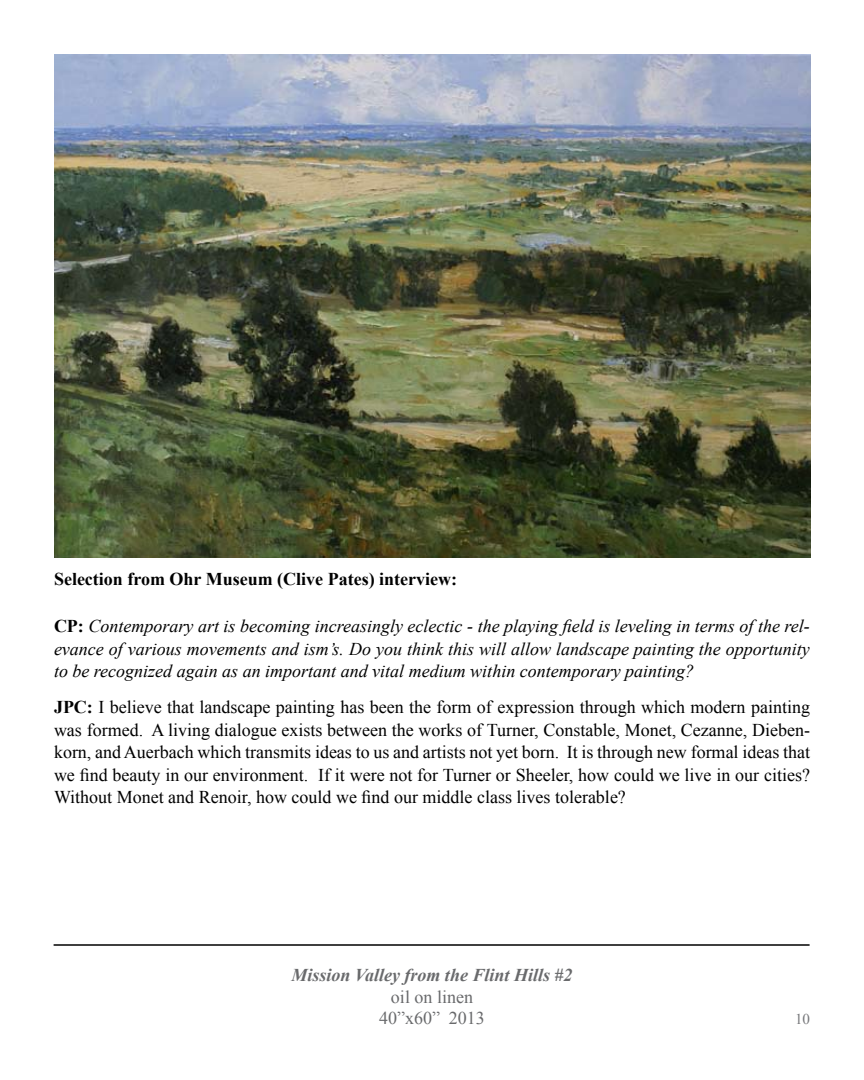
<style>
.page{position:relative;width:864px;height:1080px;background:#fff}
.page>*{position:absolute;margin:0;border:0;box-sizing:border-box;transform-origin:0 0}
.t1{font:18px/22.5px "Times New Roman";color:#000;text-align:justify}
.t2{font:italic 18px/22.5px "Times New Roman";color:#000;text-align:justify}
.t3{font:700 18px "Times New Roman";color:#000}
.t4{font:italic 700 18px "Times New Roman";color:#696a6c}
.t5{font:18px/21.6px "Times New Roman";color:#696a6c;text-align:center}
.t6{font:15px "Times New Roman";color:#76777a}
.s1{font-weight:700;font-style:normal}
.s2{font-weight:700}
</style>
<div class="page">
<img style="left:54px;top:54px;width:756px;height:503px">
<hr style="left:54px;top:944px;width:756px;height:2px;background:#000">
<p class="t3" style="left:54px;top:566px;width:405px">Selection from Ohr Museum (Clive Pates) interview:</p>
<p class="t2" style="left:54px;top:615px;width:757px"><span class="s1">CP:</span> Contemporary art is becoming increasingly eclectic - the playing field is leveling in terms of the rel&shy;evance of various movements and ism’s. Do you think this will allow landscape painting the opportunity to be recognized again as an important and vital medium within contemporary painting?</p>
<p class="t1" style="left:54px;top:696px;width:758px"><span class="s2">JPC:</span> I believe that landscape painting has been the form of expression through which modern painting was formed. A living dialogue exists between the works of Turner, Constable, Monet, Cezanne, Dieben&shy;korn, and Auerbach which transmits ideas to us and artists not yet born. It is through new formal ideas that we find beauty in our environment. If it were not for Turner or Sheeler, how could we live in our cities?<br>Without Monet and Renoir, how could we find our middle class lives tolerable?</p>
<p class="t4" style="left:291px;top:962px;width:283px">Mission Valley from the Flint Hills #2</p>
<p class="t5" style="left:379px;top:986px;width:107px">oil on linen<br>40”x60” 2013</p>
<p class="t6" style="left:795px;top:1009px;width:16px">10</p>
</div>
